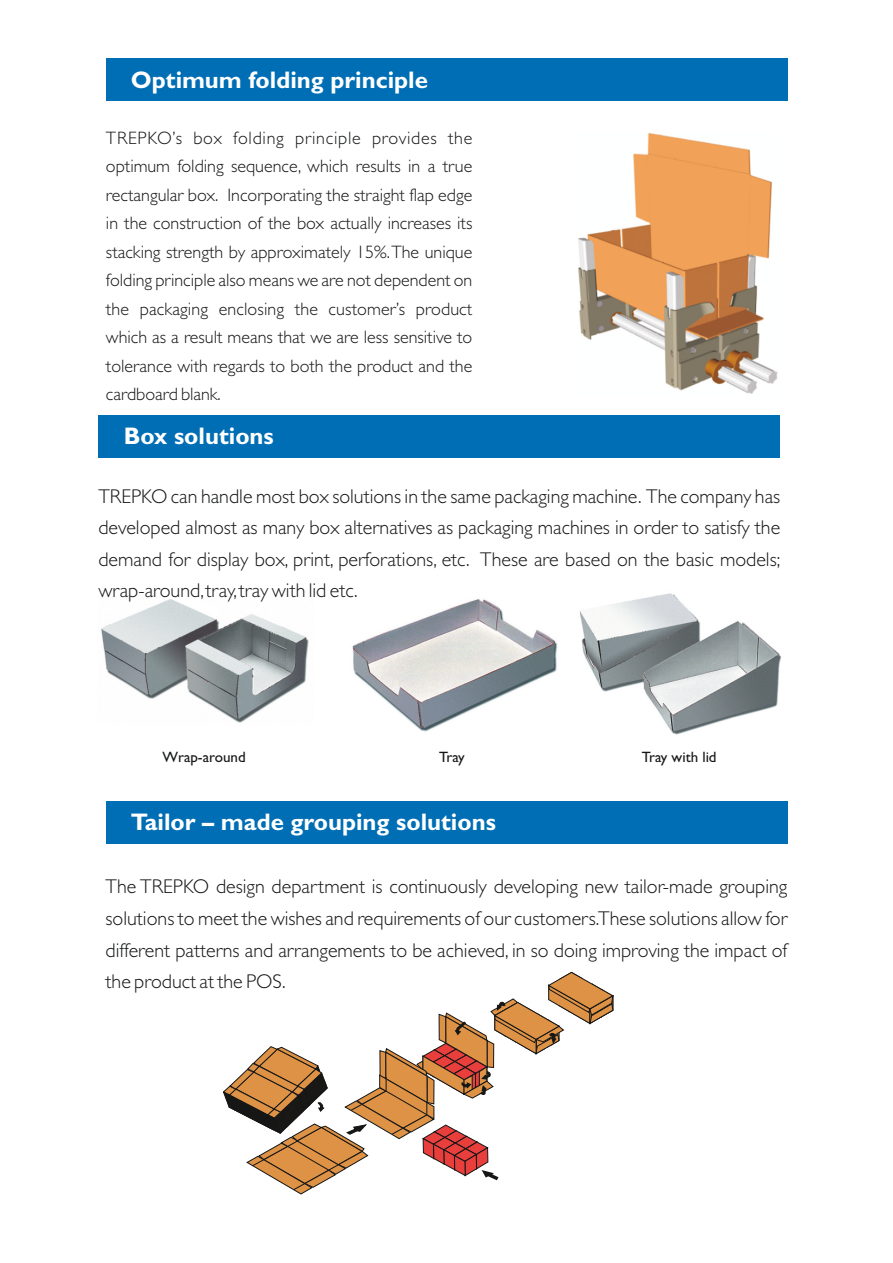
<style>
.page{position:relative;width:893px;height:1263px;background:#fff}
.page>*{position:absolute;margin:0;border:0;box-sizing:border-box;transform-origin:0 0}
.t1{font:700 24px "Gill Sans WGL";color:#fff}
.t2{font:300 19.95px/31.7px "Gill Sans WGL";color:#151616;text-align:justify}
.t3{font:300 18px/28.5px "Gill Sans WGL";color:#151616;text-align:justify}
.t4{font:15px "Gill Sans WGL";color:#151616}
</style>
<div class="page">
<img style="left:101px;top:593px;width:681px;height:142px">
<div style="left:106px;top:59px;width:681px;height:42px;background:#006eb4"></div>
<div style="left:106px;top:801px;width:681px;height:43px;background:#006eb4"></div>
<div style="left:99px;top:415px;width:681px;height:42px;background:#006eb4"></div>
<img style="left:578px;top:133px;width:200px;height:261px">
<svg style="left:223px;top:972px;width:391px;height:222px"></svg>
<p class="t1" style="left:131px;top:71px;width:299px">Optimum folding principle</p>
<p class="t3" style="left:106px;top:125px;width:368px">TREPKO’s box folding principle provides the optimum folding sequence, which results in a true rectangular box. Incorporating the straight flap edge in the construction of the box actually increases its stacking strength by approximately 15%.The unique folding principle also means we are not dependent on the packaging enclosing the customer’s product which as a result means that we are less sensitive to tolerance with regards to both the product and the cardboard blank.</p>
<p class="t1" style="left:124px;top:427px;width:151px">Box solutions</p>
<p class="t2" style="left:98px;top:482px;width:683px">TREPKO can handle most box solutions in the same packaging machine. The company has developed almost as many box alternatives as packaging machines in order to satisfy the demand for display box, print, perforations, etc. These are based on the basic models; wrap-around,tray,tray with lid etc.</p>
<p class="t4" style="left:163px;top:752px;width:85px">Wrap-around</p>
<p class="t4" style="left:439px;top:752px;width:27px">Tray</p>
<p class="t4" style="left:642px;top:752px;width:76px">Tray with lid</p>
<p class="t1" style="left:131px;top:814px;width:366px">Tailor – made grouping solutions</p>
<p class="t2" style="left:106px;top:873px;width:683px">The TREPKO design department is continuously developing new tailor-made grouping solutions to meet the wishes and requirements of our customers.These solutions allow for different patterns and arrangements to be achieved, in so doing improving the impact of the product at the POS.</p>
</div>
